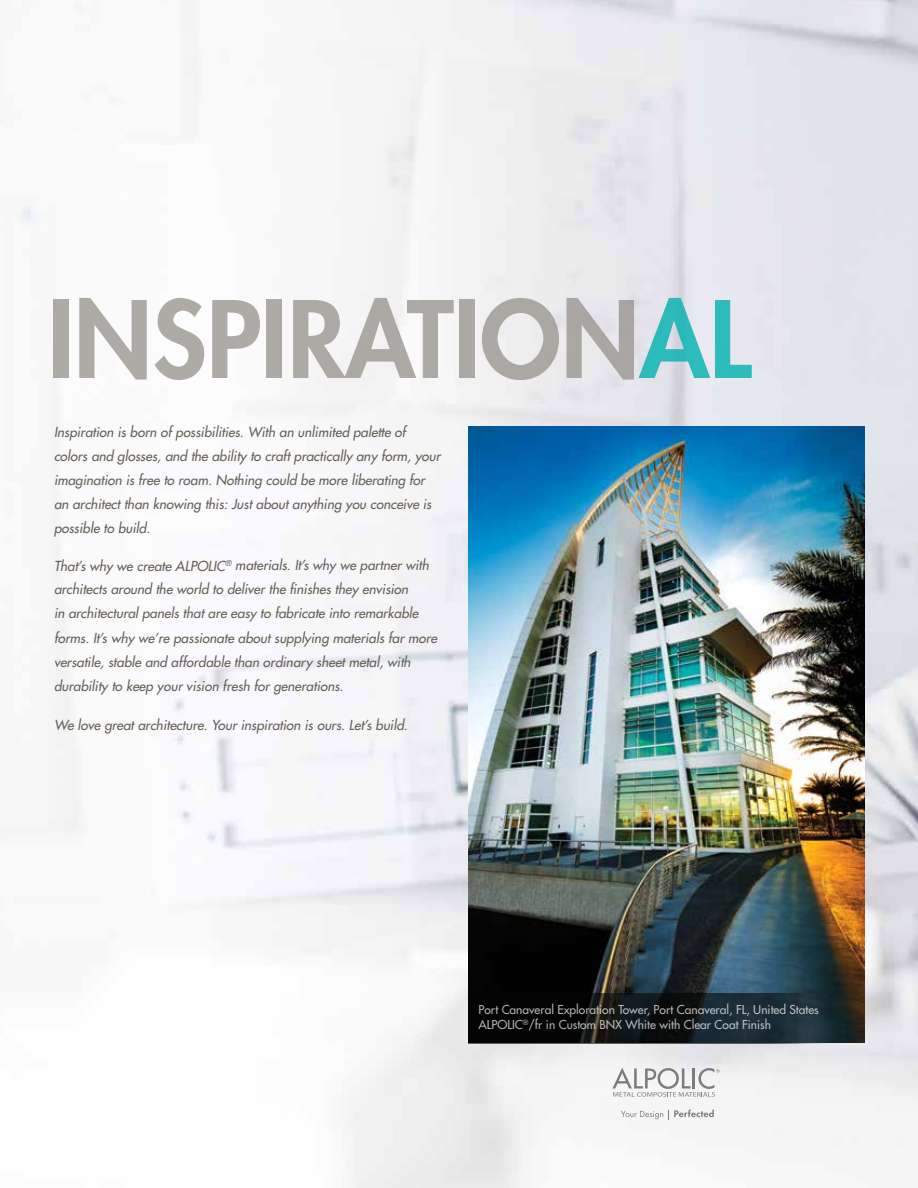
<style>
.page{position:relative;width:918px;height:1188px;background:#fff}
.page>*{position:absolute;margin:0;border:0;box-sizing:border-box;transform-origin:0 0}
.t1{font:800 103.5px "Futura";color:#9b9691}
.t2{font:italic 13.5px/24px "Futura";color:#686058}
.t3{font:12px/15px "Futura";color:#fff}
.s1{color:#00b1b0}
</style>
<div class="page">
<img style="left:21px;top:0;width:897px;height:1188px">
<img style="left:468px;top:426px;width:396px;height:617px">
<svg style="left:468px;top:994px;width:388px;height:49px"></svg>
<svg style="left:613px;top:1068px;width:107px;height:29px"></svg>
<svg style="left:621px;top:1110px;width:93px;height:10px"></svg>
<h1 class="t1" style="left:47px;top:271px;width:705px">INSPIRATION<span class="s1">AL</span></h1>
<p class="t2" style="left:54px;top:420px;width:388px">Inspiration is born of possibilities. With an unlimited palette of colors and glosses, and the ability to craft practically any form, your imagination is free to roam. Nothing could be more liberating for an architect than knowing this: Just about anything you conceive is possible to build.</p>
<p class="t2" style="left:54px;top:553px;width:385px">That’s why we create ALPOLIC<sup>®</sup> materials. It’s why we partner with architects around the world to deliver the finishes they envision<br>in architectural panels that are easy to fabricate into remarkable forms. It’s why we’re passionate about supplying materials far more versatile, stable and affordable than ordinary sheet metal, with durability to keep your vision fresh for generations.</p>
<p class="t2" style="left:54px;top:712px;width:355px">We love great architecture. Your inspiration is ours. Let’s build.</p>
<p class="t3" style="left:478px;top:1002px;width:342px">Port Canaveral Exploration Tower, Port Canaveral, FL, United States<br>ALPOLIC<sup>®</sup>/fr in Custom BNX White with Clear Coat Finish</p>
</div>
